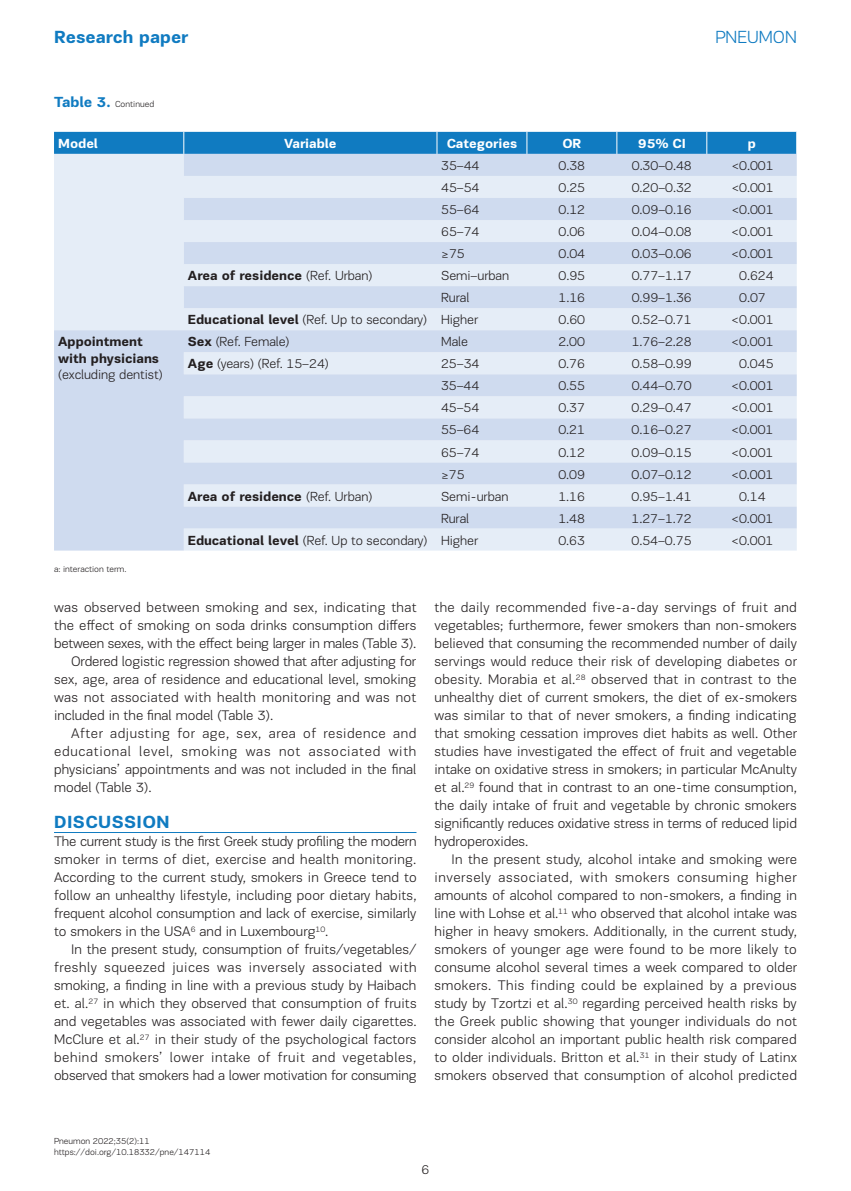
<style>
.page{position:relative;width:851px;height:1191px;background:#fff}
.page>*{position:absolute;margin:0;border:0;box-sizing:border-box;transform-origin:0 0}
.t1{font:700 18px "PF Encore Sans Pro";color:#107bc1}
.t2{font:700 18px "PF Encore Sans Pro";letter-spacing:.02em;color:#107bc1}
.t3{font:300 18px "PF Encore Sans Pro";color:#107bc1}
.t4{font:300 14.25px/18px "PF Encore Sans Pro";letter-spacing:.005em;color:#231f20;text-align:justify}
.t5{font:300 14.25px "PF Encore Sans Pro";letter-spacing:-.015em;color:#231f20}
.t6{font:300 14.25px "PF Encore Sans Pro";letter-spacing:.025em;color:#231f20}
.t7{font:300 14.25px "PF Encore Sans Pro";letter-spacing:.05em;color:#231f20}
.t8{font:300 14.25px "PF Encore Sans Pro";letter-spacing:.04em;color:#231f20}
.t9{font:300 13.5px "PF Encore Sans Pro";letter-spacing:-.005em;color:#231f20}
.t10{font:700 13.5px/16.2px "PF Encore Sans Pro";letter-spacing:-.005em;color:#231f20}
.t11{font:700 13.5px "PF Encore Sans Pro";letter-spacing:-.005em;color:#fff}
.t12{font:300 9px/10.8px "PF Encore Sans Pro";color:#231f20}
.s1{font-weight:700;font-size:15px;color:#107bc1}
.s2{font-weight:300}
.s3{font-weight:700}
</style>
<div class="page">
<hr style="left:54px;top:832px;width:362px;height:1px;background:#107bc1">
<svg style="left:54px;top:154px;width:742px;height:396px;background:#d9e3f2"></svg>
<div style="left:54px;top:132px;width:743px;height:22px;background:#107bc1"></div>
<p class="t1" style="left:54px;top:26px;width:136px">Research paper</p>
<p class="t3" style="left:715px;top:27px;width:83px">PNEUMON</p>
<p class="t12" style="left:54px;top:99px;width:102px"><span class="s1">Table 3.</span> Continued</p>
<p class="t11" style="left:58px;top:135px;width:41px">Model</p>
<p class="t11" style="left:284px;top:135px;width:54px">Variable</p>
<p class="t11" style="left:446px;top:135px;width:72px">Categories</p>
<p class="t11" style="left:562px;top:135px;width:21px">OR</p>
<p class="t11" style="left:637px;top:135px;width:49px">95% CI</p>
<p class="t11" style="left:747px;top:135px;width:10px">p</p>
<p class="t9" style="left:441px;top:158px;width:40px">35–44</p>
<p class="t9" style="left:558px;top:158px;width:28px">0.38</p>
<p class="t9" style="left:631px;top:158px;width:62px">0.30–0.48</p>
<p class="t9" style="left:731px;top:158px;width:44px">&lt;0.001</p>
<p class="t9" style="left:441px;top:180px;width:40px">45–54</p>
<p class="t9" style="left:558px;top:180px;width:28px">0.25</p>
<p class="t9" style="left:631px;top:180px;width:62px">0.20–0.32</p>
<p class="t9" style="left:731px;top:180px;width:44px">&lt;0.001</p>
<p class="t9" style="left:441px;top:202px;width:40px">55–64</p>
<p class="t9" style="left:558px;top:202px;width:28px">0.12</p>
<p class="t9" style="left:631px;top:202px;width:62px">0.09–0.16</p>
<p class="t9" style="left:731px;top:202px;width:44px">&lt;0.001</p>
<p class="t9" style="left:441px;top:224px;width:40px">65–74</p>
<p class="t9" style="left:558px;top:224px;width:28px">0.06</p>
<p class="t9" style="left:631px;top:224px;width:62px">0.04–0.08</p>
<p class="t9" style="left:731px;top:224px;width:44px">&lt;0.001</p>
<p class="t9" style="left:441px;top:246px;width:25px">≥75</p>
<p class="t9" style="left:558px;top:246px;width:28px">0.04</p>
<p class="t9" style="left:631px;top:246px;width:62px">0.03–0.06</p>
<p class="t9" style="left:731px;top:246px;width:44px">&lt;0.001</p>
<p class="t10" style="left:188px;top:268px;width:186px">Area of residence <span class="s2">(Ref. Urban)</span></p>
<p class="t9" style="left:441px;top:268px;width:70px">Semi–urban</p>
<p class="t9" style="left:558px;top:268px;width:28px">0.95</p>
<p class="t9" style="left:631px;top:268px;width:62px">0.77–1.17</p>
<p class="t9" style="left:739px;top:268px;width:36px">0.624</p>
<p class="t9" style="left:441px;top:290px;width:30px">Rural</p>
<p class="t9" style="left:558px;top:290px;width:28px">1.16</p>
<p class="t9" style="left:631px;top:290px;width:62px">0.99–1.36</p>
<p class="t9" style="left:739px;top:290px;width:28px">0.07</p>
<p class="t9" style="left:188px;top:312px;width:292px"><span class="s3">Educational level</span> (Ref. Up to secondary) Higher</p>
<p class="t9" style="left:558px;top:312px;width:28px">0.60</p>
<p class="t9" style="left:631px;top:312px;width:62px">0.52–0.71</p>
<p class="t9" style="left:731px;top:312px;width:44px">&lt;0.001</p>
<p class="t10" style="left:58px;top:334px;width:102px">Appointment with physicians</p>
<p class="t9" style="left:58px;top:366px;width:106px">(excluding dentist)</p>
<p class="t9" style="left:188px;top:334px;width:103px"><span class="s3">Sex</span> (Ref. Female)</p>
<p class="t9" style="left:441px;top:334px;width:28px">Male</p>
<p class="t9" style="left:558px;top:334px;width:28px">2.00</p>
<p class="t9" style="left:631px;top:334px;width:62px">1.76–2.28</p>
<p class="t9" style="left:731px;top:334px;width:44px">&lt;0.001</p>
<p class="t9" style="left:188px;top:356px;width:142px"><span class="s3">Age</span> (years) (Ref. 15–24)</p>
<p class="t9" style="left:441px;top:356px;width:40px">25–34</p>
<p class="t9" style="left:558px;top:356px;width:28px">0.76</p>
<p class="t9" style="left:631px;top:356px;width:62px">0.58–0.99</p>
<p class="t9" style="left:739px;top:356px;width:36px">0.045</p>
<p class="t9" style="left:441px;top:378px;width:40px">35–44</p>
<p class="t9" style="left:558px;top:378px;width:28px">0.55</p>
<p class="t9" style="left:631px;top:378px;width:62px">0.44–0.70</p>
<p class="t9" style="left:731px;top:378px;width:44px">&lt;0.001</p>
<p class="t9" style="left:441px;top:400px;width:40px">45–54</p>
<p class="t9" style="left:558px;top:400px;width:28px">0.37</p>
<p class="t9" style="left:631px;top:400px;width:62px">0.29–0.47</p>
<p class="t9" style="left:731px;top:400px;width:44px">&lt;0.001</p>
<p class="t9" style="left:441px;top:422px;width:40px">55–64</p>
<p class="t9" style="left:558px;top:422px;width:28px">0.21</p>
<p class="t9" style="left:631px;top:422px;width:62px">0.16–0.27</p>
<p class="t9" style="left:731px;top:422px;width:44px">&lt;0.001</p>
<p class="t9" style="left:441px;top:444px;width:40px">65–74</p>
<p class="t9" style="left:558px;top:444px;width:28px">0.12</p>
<p class="t9" style="left:631px;top:444px;width:62px">0.09–0.15</p>
<p class="t9" style="left:731px;top:444px;width:44px">&lt;0.001</p>
<p class="t9" style="left:441px;top:466px;width:25px">≥75</p>
<p class="t9" style="left:558px;top:466px;width:28px">0.09</p>
<p class="t9" style="left:631px;top:466px;width:62px">0.07–0.12</p>
<p class="t9" style="left:731px;top:466px;width:44px">&lt;0.001</p>
<p class="t10" style="left:188px;top:488px;width:186px">Area of residence <span class="s2">(Ref. Urban)</span></p>
<p class="t9" style="left:441px;top:488px;width:69px">Semi-urban</p>
<p class="t9" style="left:558px;top:488px;width:28px">1.16</p>
<p class="t9" style="left:631px;top:488px;width:62px">0.95–1.41</p>
<p class="t9" style="left:739px;top:488px;width:28px">0.14</p>
<p class="t9" style="left:441px;top:510px;width:30px">Rural</p>
<p class="t9" style="left:558px;top:510px;width:28px">1.48</p>
<p class="t9" style="left:631px;top:510px;width:62px">1.27–1.72</p>
<p class="t9" style="left:731px;top:510px;width:44px">&lt;0.001</p>
<p class="t9" style="left:188px;top:532px;width:292px"><span class="s3">Educational level</span> (Ref. Up to secondary) Higher</p>
<p class="t9" style="left:558px;top:532px;width:28px">0.63</p>
<p class="t9" style="left:631px;top:532px;width:62px">0.54–0.75</p>
<p class="t9" style="left:731px;top:532px;width:44px">&lt;0.001</p>
<p class="t12" style="left:54px;top:563px;width:74px">a: interaction term.</p>
<p class="t4" style="left:54px;top:598px;width:364px">was observed between smoking and sex, indicating that</p>
<p class="t4" style="left:54px;top:616px;width:364px">the effect of smoking on soda drinks consumption differs</p>
<p class="t5" style="left:54px;top:635px;width:364px">between sexes, with the effect being larger in males (Table 3).</p>
<p class="t4" style="left:71px;top:652px;width:346px">Ordered logistic regression showed that after adjusting for</p>
<p class="t4" style="left:54px;top:670px;width:363px">sex, age, area of residence and educational level, smoking</p>
<p class="t6" style="left:54px;top:689px;width:364px">was not associated with health monitoring and was not</p>
<p class="t4" style="left:54px;top:706px;width:221px">included in the final model (Table 3).</p>
<p class="t8" style="left:71px;top:725px;width:347px">After adjusting for age, sex, area of residence and</p>
<p class="t7" style="left:54px;top:743px;width:364px">educational level, smoking was not associated with</p>
<p class="t4" style="left:54px;top:760px;width:364px">physicians’ appointments and was not included in the final</p>
<p class="t4" style="left:54px;top:778px;width:99px">model (Table 3).</p>
<p class="t2" style="left:54px;top:811px;width:117px">DISCUSSION</p>
<p class="t4" style="left:54px;top:832px;width:364px">The current study is the first Greek study profiling the modern smoker in terms of diet, exercise and health monitoring.<br>According to the current study, smokers in Greece tend to follow an unhealthy lifestyle, including poor dietary habits, frequent alcohol consumption and lack of exercise, similarly to smokers in the USA<sup>6</sup> and in Luxembourg<sup>10</sup>.</p>
<p class="t4" style="left:54px;top:940px;width:364px;text-indent:17px">In the present study, consumption of fruits/vegetables/ freshly squeezed juices was inversely associated with smoking, a finding in line with a previous study by Haibach et. al.<sup>27</sup> in which they observed that consumption of fruits and vegetables was associated with fewer daily cigarettes.<br>McClure et al.<sup>27</sup> in their study of the psychological factors behind smokers’ lower intake of fruit and vegetables, observed that smokers had a lower motivation for consuming</p>
<p class="t4" style="left:434px;top:598px;width:364px">the daily recommended five-a-day servings of fruit and vegetables; furthermore, fewer smokers than non-smokers believed that consuming the recommended number of daily servings would reduce their risk of developing diabetes or obesity. Morabia et al.<sup>28</sup> observed that in contrast to the unhealthy diet of current smokers, the diet of ex-smokers was similar to that of never smokers, a finding indicating that smoking cessation improves diet habits as well. Other studies have investigated the effect of fruit and vegetable intake on oxidative stress in smokers; in particular McAnulty et al.<sup>29</sup> found that in contrast to an one-time consumption, the daily intake of fruit and vegetable by chronic smokers significantly reduces oxidative stress in terms of reduced lipid hydroperoxides.</p>
<p class="t4" style="left:434px;top:850px;width:364px;text-indent:17px">In the present study, alcohol intake and smoking were inversely associated, with smokers consuming higher amounts of alcohol compared to non-smokers, a finding in line with Lohse et al.<sup>11</sup> who observed that alcohol intake was higher in heavy smokers. Additionally, in the current study, smokers of younger age were found to be more likely to consume alcohol several times a week compared to older smokers. This finding could be explained by a previous study by Tzortzi et al.<sup>30</sup> regarding perceived health risks by the Greek public showing that younger individuals do not consider alcohol an important public health risk compared to older individuals. Britton et al.<sup>31</sup> in their study of Latinx smokers observed that consumption of alcohol predicted</p>
<p class="t12" style="left:54px;top:1135px;width:158px">Pneumon 2022;35(2):11 https://doi.org/10.18332/pne/147114</p>
<p class="t9" style="left:421px;top:1161px;width:9px">6</p>
</div>
